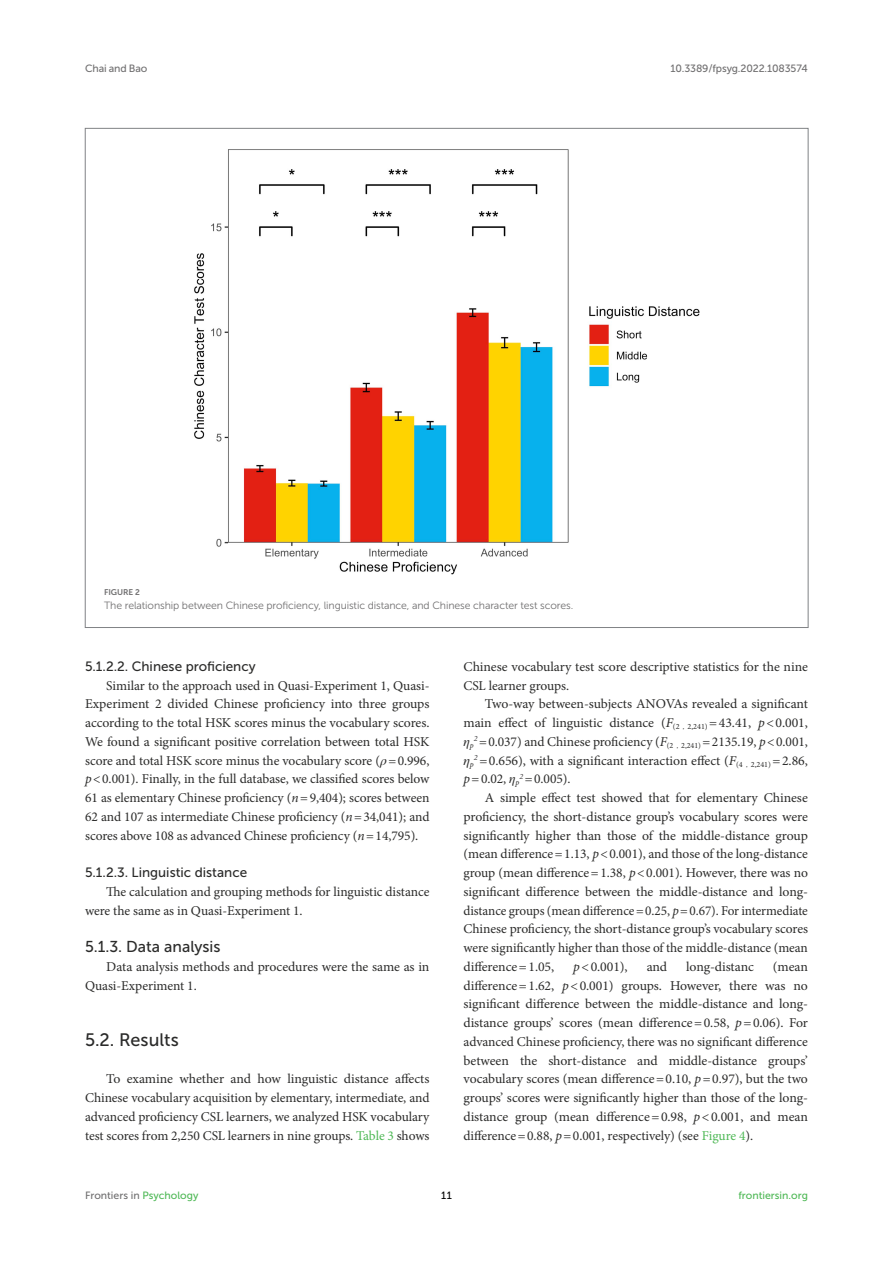
<style>
.page{position:relative;width:893px;height:1263px;background:#fff}
.page>*{position:absolute;margin:0;border:0;box-sizing:border-box;transform-origin:0 0}
.HEAD_2{font:18px "Museo Sans 500";color:#2b2b2a}
.HEAD_3{font:15.75px "Museo Sans 500";color:#2b2b2a}
.TEXT{font:13.5px/18.8px "Minion Pro";letter-spacing:-.005em;color:#2b2b2a;text-align:justify}
.TEXT_FLUSH{font:13.5px/18.8px "Minion Pro";letter-spacing:-.005em;color:#2b2b2a}
.HEAD_4{font:13.5px "Museo Sans 500";color:#2b2b2a}
.FIG_LEG{font:10.5px "Museo Sans 300";letter-spacing:-.01em;color:#706f70}
.t1{font:10.5px "Museo Sans 500";letter-spacing:-.015em;color:#706f70}
.t2{font:10.5px "Museo Sans 500";color:#4eb855}
.t3{font:10.5px "Museo Sans 500";color:#000}
.FIG_HD{font:8.25px "Museo Sans 700";letter-spacing:-.01em;color:#706f70}
.s1{font-family:"STIX General";font-style:italic}
.s2{font-style:italic}
.s3{color:#4eb855}
</style>
<div class="page">
<img style="left:194px;top:149px;width:506px;height:426px">
<p class="t1" style="left:85px;top:63px;width:64px">Chai and Bao</p>
<p class="t1" style="left:671px;top:63px;width:139px">10.3389/fpsyg.2022.1083574</p>
<p class="FIG_HD" style="left:104px;top:588px;width:37px">FIGURE 2</p>
<p class="FIG_LEG" style="left:104px;top:599px;width:471px">The relationship between Chinese proficiency, linguistic distance, and Chinese character test scores.</p>
<p class="HEAD_4" style="left:85px;top:659px;width:172px">5.1.2.2. Chinese proficiency</p>
<p class="TEXT_FLUSH" style="left:85px;top:676px;width:346px;text-align:justify;text-indent:21px">Similar to the approach used in Quasi-Experiment 1, Quasi-Experiment 2 divided Chinese proficiency into three groups according to the total HSK scores minus the vocabulary scores.<br>We found a significant positive correlation between total HSK score and total HSK score minus the vocabulary score (<span class="s1">ρ</span>=0.996, <span class="s2">p</span>&lt;0.001). Finally, in the full database, we classified scores below 61 as elementary Chinese proficiency (<span class="s2">n</span>=9,404); scores between 62 and 107 as intermediate Chinese proficiency (<span class="s2">n</span>=34,041); and scores above 108 as advanced Chinese proficiency (<span class="s2">n</span>=14,795).</p>
<p class="HEAD_4" style="left:85px;top:865px;width:164px">5.1.2.3. Linguistic distance</p>
<p class="TEXT_FLUSH" style="left:85px;top:882px;width:346px;text-indent:21px">The calculation and grouping methods for linguistic distance were the same as in Quasi-Experiment 1.</p>
<p class="HEAD_3" style="left:85px;top:938px;width:137px">5.1.3. Data analysis</p>
<p class="TEXT_FLUSH" style="left:85px;top:957px;width:346px;text-indent:21px">Data analysis methods and procedures were the same as in<br>Quasi-Experiment 1.</p>
<p class="HEAD_2" style="left:85px;top:1030px;width:95px">5.2. Results</p>
<p class="TEXT_FLUSH" style="left:85px;top:1070px;width:346px;text-align:justify;text-indent:21px">To examine whether and how linguistic distance affects Chinese vocabulary acquisition by elementary, intermediate, and advanced proficiency CSL learners, we analyzed HSK vocabulary test scores from 2,250 CSL learners in nine groups. <span class="s3">Table 3</span> shows</p>
<p class="TEXT_FLUSH" style="left:463px;top:657px;width:346px">Chinese vocabulary test score descriptive statistics for the nine<br>CSL learner groups.</p>
<p class="TEXT" style="left:463px;top:695px;width:346px;text-indent:21px">Two-way between-subjects ANOVAs revealed a significant main effect of linguistic distance (<span class="s2">F</span><sub>(2</sub><sub>，</sub><sub>2,241)</sub> =43.41, <span class="s2">p</span>&lt;0.001, <span class="s1">η</span><sub>p</sub><sup>2</sup> =0.037) and Chinese proficiency (<span class="s2">F</span><sub>(2</sub><sub>，</sub><sub>2,241)</sub> =2135.19, <span class="s2">p</span>&lt;0.001, <span class="s1">η</span><sub>p</sub><sup>2</sup> =0.656), with a significant interaction effect (<span class="s2">F</span><sub>(4</sub><sub>，</sub><sub>2,241)</sub> =2.86, <span class="s2">p</span>=0.02, <span class="s1">η</span><sub>p</sub><sup>2</sup> =0.005).</p>
<p class="TEXT" style="left:463px;top:788px;width:346px;text-indent:21px">A simple effect test showed that for elementary Chinese proficiency, the short-distance group’s vocabulary scores were significantly higher than those of the middle-distance group (mean difference=1.13, <span class="s2">p</span>&lt;0.001), and those of the long-distance group (mean difference=1.38, <span class="s2">p</span>&lt;0.001). However, there was no significant difference between the middle-distance and long&shy;distance groups (mean difference=0.25, <span class="s2">p</span>=0.67). For intermediate Chinese proficiency, the short-distance group’s vocabulary scores were significantly higher than those of the middle-distance (mean difference=1.05,</p>
<p class="TEXT" style="left:573px;top:957px;width:56px"><span class="s2">p</span>&lt;0.001),</p>
<p class="TEXT" style="left:647px;top:957px;width:22px">and</p>
<p class="TEXT" style="left:686px;top:957px;width:69px">long-distanc</p>
<p class="TEXT" style="left:463px;top:957px;width:346px;text-indent:309px">(mean difference=1.62, <span class="s2">p</span>&lt;0.001) groups. However, there was no significant difference between the middle-distance and long&shy;distance groups’ scores (mean difference=0.58, <span class="s2">p</span>=0.06). For advanced Chinese proficiency, there was no significant difference between the short-distance and middle-distance groups’ vocabulary scores (mean difference=0.10, <span class="s2">p</span>=0.97), but the two groups’ scores were significantly higher than those of the long&shy;distance group (mean difference=0.98, <span class="s2">p</span>&lt;0.001, and mean difference=0.88, <span class="s2">p</span>=0.001, respectively) (see <span class="s3">Figure 4</span>).</p>
<p class="t1" style="left:85px;top:1190px;width:115px">Frontiers in <span class="s3">Psychology</span></p>
<p class="t3" style="left:441px;top:1190px;width:12px">11</p>
<p class="t2" style="left:738px;top:1190px;width:71px">frontiersin.org</p>
</div>
